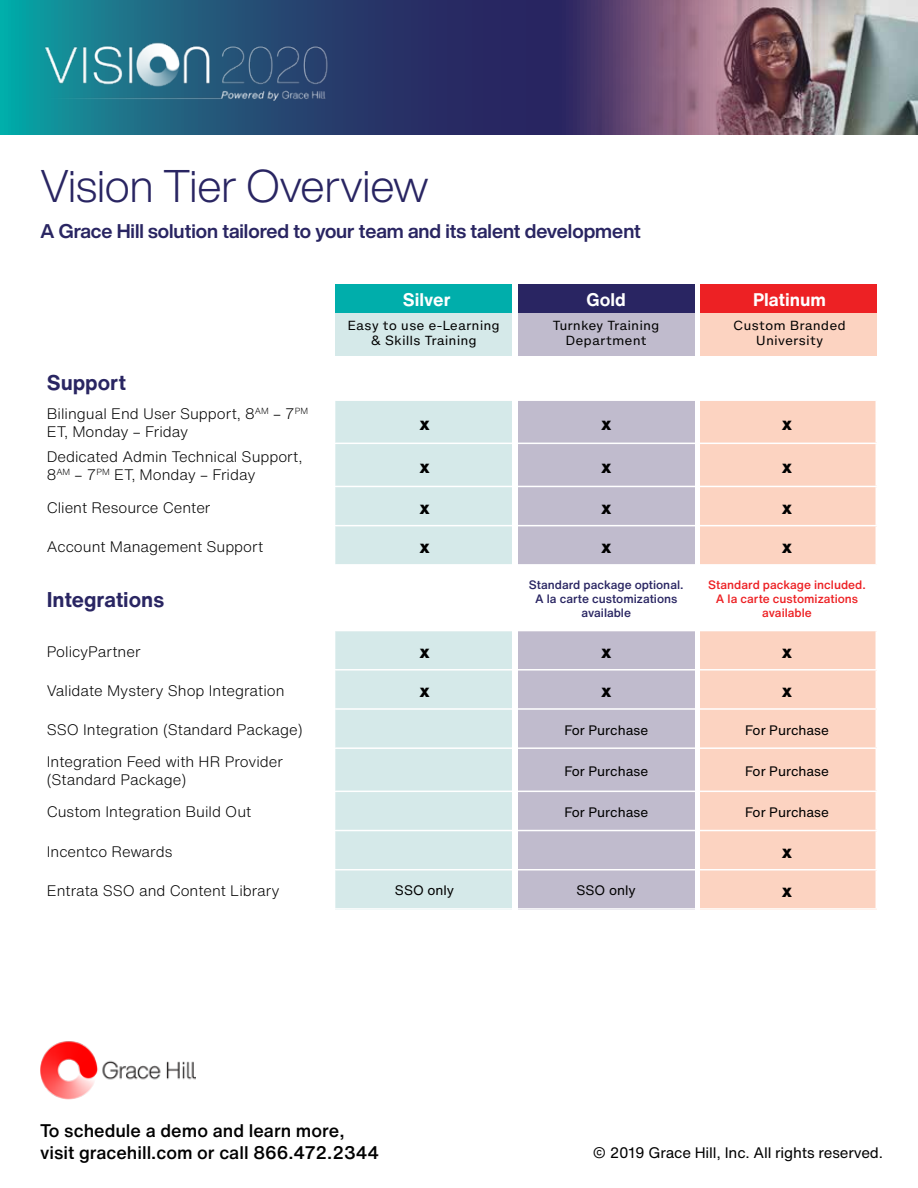
<style>
.page{position:relative;width:918px;height:1188px;background:#fff}
.page>*{position:absolute;margin:0;border:0;box-sizing:border-box;transform-origin:0 0}
.t1{font:300 45px "Helvetica Now Display";color:#292562}
.t2{font:700 21px "Helvetica Now Text";color:#292562}
.t3{font:700 19.5px "Helvetica Now Display";color:#292562}
.t4{font:500 18px/21.6px "Helvetica Now Text";color:#000}
.t5{font:800 18px "Helvetica Now Text";color:#000}
.t6{font:700 18px "Helvetica Now Text";color:#fff}
.t7{font:300 15px/18px "Helvetica Now Text";color:#000}
.t8{font:15px "Helvetica Now Text";letter-spacing:-.01em;color:#000}
.t9{font:13.5px "Helvetica Now Text";color:#000}
.t10{font:12px/14.4px "Helvetica Now Micro";color:#000;text-align:center}
.t11{font:500 12px/14.4px "Helvetica Now Text";color:#292562;text-align:center}
.t12{font:500 12px/14.4px "Helvetica Now Text";color:#ed2124;text-align:center}
</style>
<div class="page">
<svg style="left:0;top:0;width:918px;height:134px;background:#4c5978"></svg>
<img style="left:41px;top:36px;width:290px;height:65px">
<div style="left:335px;top:313px;width:177px;height:43px;background:#d5e9e9"></div>
<div style="left:335px;top:400px;width:177px;height:165px;background:#d5e9e9"></div>
<div style="left:335px;top:631px;width:177px;height:279px;background:#d5e9e9"></div>
<div style="left:518px;top:313px;width:177px;height:43px;background:#c0bbcd"></div>
<div style="left:518px;top:400px;width:177px;height:165px;background:#c0bbcd"></div>
<div style="left:518px;top:631px;width:177px;height:279px;background:#c0bbcd"></div>
<div style="left:700px;top:313px;width:177px;height:43px;background:#fcd3c1"></div>
<div style="left:700px;top:400px;width:177px;height:165px;background:#fcd3c1"></div>
<div style="left:700px;top:631px;width:177px;height:279px;background:#fcd3c1"></div>
<div style="left:335px;top:284px;width:177px;height:29px;background:#00aeab"></div>
<div style="left:518px;top:284px;width:177px;height:29px;background:#292562"></div>
<div style="left:700px;top:284px;width:177px;height:29px;background:#ed2124"></div>
<hr style="left:335px;top:399px;width:180px;height:2px;background:#fff">
<hr style="left:515px;top:399px;width:183px;height:2px;background:#fff">
<hr style="left:698px;top:399px;width:179px;height:2px;background:#fff">
<hr style="left:876px;top:401px;width:1px;height:42px;background:#fff">
<hr style="left:335px;top:443px;width:180px;height:1px;background:#fff">
<hr style="left:515px;top:443px;width:183px;height:1px;background:#fff">
<hr style="left:698px;top:443px;width:179px;height:1px;background:#fff">
<hr style="left:876px;top:444px;width:1px;height:42px;background:#fff">
<hr style="left:335px;top:486px;width:180px;height:1px;background:#fff">
<hr style="left:515px;top:486px;width:183px;height:1px;background:#fff">
<hr style="left:698px;top:486px;width:179px;height:1px;background:#fff">
<hr style="left:876px;top:487px;width:1px;height:38px;background:#fff">
<hr style="left:335px;top:525px;width:180px;height:1px;background:#fff">
<hr style="left:515px;top:525px;width:183px;height:1px;background:#fff">
<hr style="left:698px;top:525px;width:179px;height:1px;background:#fff">
<hr style="left:876px;top:526px;width:1px;height:38px;background:#fff">
<hr style="left:335px;top:564px;width:180px;height:2px;background:#fff">
<hr style="left:515px;top:564px;width:183px;height:2px;background:#fff">
<hr style="left:698px;top:564px;width:179px;height:2px;background:#fff">
<hr style="left:876px;top:631px;width:1px;height:38px;background:#fff">
<hr style="left:335px;top:669px;width:180px;height:2px;background:#fff">
<hr style="left:515px;top:669px;width:183px;height:2px;background:#fff">
<hr style="left:698px;top:669px;width:179px;height:2px;background:#fff">
<hr style="left:876px;top:671px;width:1px;height:37px;background:#fff">
<hr style="left:335px;top:708px;width:180px;height:2px;background:#fff">
<hr style="left:515px;top:708px;width:183px;height:2px;background:#fff">
<hr style="left:698px;top:708px;width:179px;height:2px;background:#fff">
<hr style="left:876px;top:710px;width:1px;height:37px;background:#fff">
<hr style="left:335px;top:747px;width:180px;height:2px;background:#fff">
<hr style="left:515px;top:747px;width:183px;height:2px;background:#fff">
<hr style="left:698px;top:747px;width:179px;height:2px;background:#fff">
<hr style="left:876px;top:749px;width:1px;height:42px;background:#fff">
<hr style="left:335px;top:791px;width:180px;height:1px;background:#fff">
<hr style="left:515px;top:791px;width:183px;height:1px;background:#fff">
<hr style="left:698px;top:791px;width:179px;height:1px;background:#fff">
<hr style="left:876px;top:792px;width:1px;height:38px;background:#fff">
<hr style="left:335px;top:830px;width:180px;height:1px;background:#fff">
<hr style="left:515px;top:830px;width:183px;height:1px;background:#fff">
<hr style="left:698px;top:830px;width:179px;height:1px;background:#fff">
<hr style="left:876px;top:831px;width:1px;height:38px;background:#fff">
<hr style="left:335px;top:869px;width:180px;height:1px;background:#fff">
<hr style="left:515px;top:869px;width:183px;height:1px;background:#fff">
<hr style="left:698px;top:869px;width:179px;height:1px;background:#fff">
<hr style="left:876px;top:870px;width:1px;height:38px;background:#fff">
<hr style="left:335px;top:908px;width:180px;height:2px;background:#fff">
<hr style="left:515px;top:908px;width:183px;height:2px;background:#fff">
<hr style="left:698px;top:908px;width:179px;height:2px;background:#fff">
<img style="left:40px;top:1041px;width:156px;height:58px">
<h1 class="t1" style="left:40px;top:156px;width:390px">Vision Tier Overview</h1>
<h3 class="t3" style="left:40px;top:218px;width:602px">A Grace Hill solution tailored to your team and its talent development</h3>
<p class="t6" style="left:403px;top:286px;width:49px">Silver</p>
<p class="t6" style="left:586px;top:286px;width:41px">Gold</p>
<p class="t6" style="left:753px;top:286px;width:74px">Platinum</p>
<h2 class="t2" style="left:47px;top:366px;width:81px">Support</h2>
<p class="t7" style="left:47px;top:404px;width:263px">Bilingual End User Support, 8<sup>AM</sup> – 7<sup>PM<br></sup>ET, Monday – Friday</p>
<p class="t10" style="left:347px;top:319px;width:154px">Easy to use e-Learning &amp; Skills Training</p>
<p class="t10" style="left:553px;top:319px;width:108px">Turnkey Training<br>Department</p>
<p class="t10" style="left:733px;top:319px;width:114px">Custom Branded<br>University</p>
<p class="t5" style="left:419px;top:410px;width:12px">x</p>
<p class="t5" style="left:601px;top:410px;width:12px">x</p>
<p class="t5" style="left:782px;top:410px;width:12px">x</p>
<p class="t7" style="left:47px;top:448px;width:257px">Dedicated Admin Technical Support,<br>8<sup>AM</sup> – 7<sup>PM</sup> ET, Monday – Friday</p>
<p class="t5" style="left:419px;top:453px;width:12px">x</p>
<p class="t5" style="left:601px;top:453px;width:12px">x</p>
<p class="t5" style="left:782px;top:453px;width:12px">x</p>
<p class="t7" style="left:47px;top:498px;width:165px">Client Resource Center</p>
<p class="t5" style="left:419px;top:494px;width:12px">x</p>
<p class="t5" style="left:601px;top:494px;width:12px">x</p>
<p class="t5" style="left:782px;top:494px;width:12px">x</p>
<p class="t7" style="left:47px;top:537px;width:218px">Account Management Support</p>
<p class="t5" style="left:419px;top:533px;width:12px">x</p>
<p class="t5" style="left:601px;top:533px;width:12px">x</p>
<p class="t5" style="left:782px;top:533px;width:12px">x</p>
<h2 class="t2" style="left:47px;top:584px;width:119px">Integrations</h2>
<p class="t11" style="left:529px;top:577px;width:156px">Standard package optional.<br>A la carte customizations available</p>
<p class="t12" style="left:708px;top:577px;width:159px">Standard package included.<br>A la carte customizations available</p>
<p class="t7" style="left:47px;top:642px;width:95px">PolicyPartner</p>
<p class="t5" style="left:419px;top:638px;width:12px">x</p>
<p class="t5" style="left:601px;top:638px;width:12px">x</p>
<p class="t5" style="left:782px;top:638px;width:12px">x</p>
<p class="t7" style="left:47px;top:681px;width:239px">Validate Mystery Shop Integration</p>
<p class="t5" style="left:419px;top:677px;width:12px">x</p>
<p class="t5" style="left:601px;top:677px;width:12px">x</p>
<p class="t5" style="left:782px;top:677px;width:12px">x</p>
<p class="t7" style="left:47px;top:720px;width:257px">SSO Integration (Standard Package)</p>
<p class="t9" style="left:564px;top:720px;width:85px">For Purchase</p>
<p class="t9" style="left:745px;top:720px;width:85px">For Purchase</p>
<p class="t7" style="left:47px;top:752px;width:238px">Integration Feed with HR Provider (Standard Package)</p>
<p class="t9" style="left:564px;top:761px;width:85px">For Purchase</p>
<p class="t9" style="left:745px;top:761px;width:85px">For Purchase</p>
<p class="t7" style="left:47px;top:803px;width:206px">Custom Integration Build Out</p>
<p class="t9" style="left:564px;top:802px;width:85px">For Purchase</p>
<p class="t9" style="left:745px;top:802px;width:85px">For Purchase</p>
<p class="t7" style="left:47px;top:842px;width:127px">Incentco Rewards</p>
<p class="t5" style="left:782px;top:838px;width:12px">x</p>
<p class="t7" style="left:47px;top:881px;width:234px">Entrata SSO and Content Library</p>
<p class="t9" style="left:395px;top:880px;width:61px">SSO only</p>
<p class="t9" style="left:577px;top:880px;width:61px">SSO only</p>
<p class="t5" style="left:782px;top:877px;width:12px">x</p>
<p class="t4" style="left:40px;top:1120px;width:341px">To schedule a demo and learn more, visit gracehill.com or call 866.472.2344</p>
<p class="t8" style="left:593px;top:1142px;width:292px">© 2019 Grace Hill, Inc. All rights reserved.</p>
</div>
